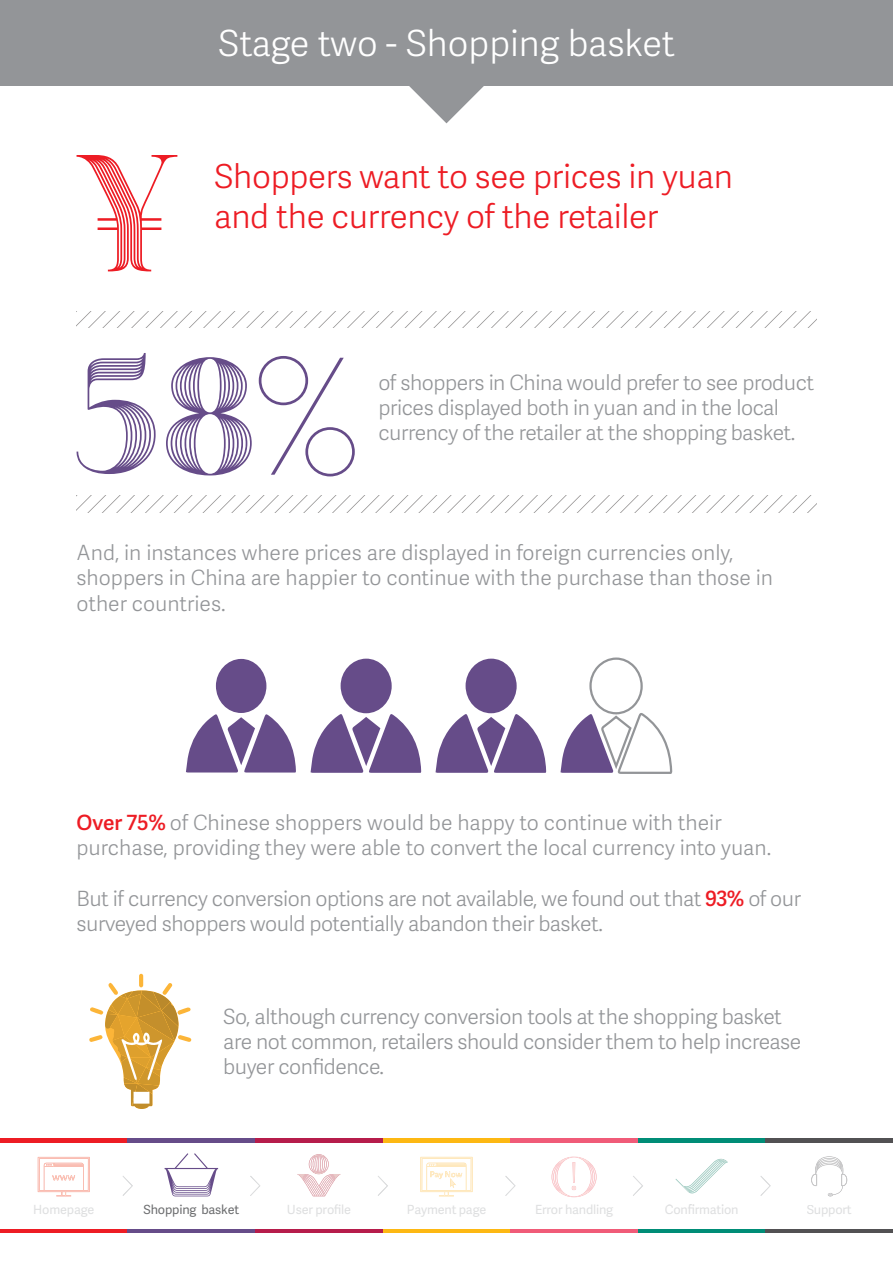
<style>
.page{position:relative;width:893px;height:1263px;background:#fff}
.page>*{position:absolute;margin:0;border:0;box-sizing:border-box;transform-origin:0 0}
.t1{font:300 36px "Adelle Sans";color:#fff}
.t2{font:300 33px/39.6px "Adelle Sans";letter-spacing:-.01em;color:#ed1c24}
.t3{font:300 21px/25.2px "Adelle Sans";letter-spacing:-.02em;color:#939598}
.t4{font:300 21px/25.2px "Adelle Sans";color:#939598}
.t5{font:12.6px "Adelle Sans";letter-spacing:-.015em;color:#dedfe0}
.t6{font:12.6px "Adelle Sans";letter-spacing:-.015em;color:#6d6e70}
.s1{font-weight:600;color:#ed1c24}
</style>
<div class="page">
<svg style="left:408px;top:85px;width:77px;height:38px"></svg>
<div style="left:0;top:0;width:893px;height:85px;background:#939598"></div>
<svg style="left:77px;top:155px;width:100px;height:116px"></svg>
<svg style="left:166px;top:357px;width:86px;height:118px"></svg>
<svg style="left:259px;top:356px;width:96px;height:120px"></svg>
<svg style="left:77px;top:353px;width:79px;height:121px"></svg>
<svg style="left:77px;top:312px;width:739px;height:16px"></svg>
<svg style="left:77px;top:496px;width:739px;height:16px"></svg>
<svg style="left:560px;top:657px;width:112px;height:117px"></svg>
<div style="left:465px;top:658px;width:52px;height:55px;background:#664c89;border-radius:50%"></div>
<svg style="left:436px;top:713px;width:110px;height:60px"></svg>
<div style="left:341px;top:658px;width:51px;height:55px;background:#664c89;border-radius:50%"></div>
<svg style="left:311px;top:713px;width:110px;height:60px"></svg>
<div style="left:216px;top:659px;width:51px;height:54px;background:#664c89;border-radius:50%"></div>
<svg style="left:186px;top:714px;width:110px;height:58px"></svg>
<svg style="left:89px;top:974px;width:102px;height:135px"></svg>
<hr style="left:0;top:1138px;width:128px;height:4px;background:#ed1c24">
<hr style="left:0;top:1229px;width:128px;height:4px;background:#ed1c24">
<hr style="left:128px;top:1138px;width:127px;height:4px;background:#664c89">
<hr style="left:128px;top:1229px;width:127px;height:4px;background:#664c89">
<svg style="left:165px;top:1153px;width:53px;height:43px"></svg>
<hr style="left:255px;top:1138px;width:128px;height:4px;background:#b61c4b">
<hr style="left:255px;top:1229px;width:128px;height:4px;background:#b61c4b">
<hr style="left:383px;top:1138px;width:127px;height:4px;background:#fdb813">
<hr style="left:383px;top:1229px;width:127px;height:4px;background:#fdb813">
<hr style="left:638px;top:1138px;width:127px;height:4px;background:#008d77">
<hr style="left:638px;top:1229px;width:127px;height:4px;background:#008d77">
<hr style="left:510px;top:1138px;width:128px;height:4px;background:#f05b78">
<hr style="left:510px;top:1229px;width:128px;height:4px;background:#f05b78">
<hr style="left:765px;top:1138px;width:128px;height:4px;background:#525153">
<hr style="left:765px;top:1229px;width:128px;height:4px;background:#525153">
<svg style="left:297px;top:1154px;width:43px;height:42px"></svg>
<svg style="left:420px;top:1157px;width:53px;height:39px"></svg>
<svg style="left:675px;top:1159px;width:53px;height:34px"></svg>
<svg style="left:551px;top:1157px;width:46px;height:40px"></svg>
<svg style="left:811px;top:1156px;width:36px;height:40px"></svg>
<svg style="left:250px;top:1176px;width:10px;height:20px"></svg>
<svg style="left:378px;top:1176px;width:10px;height:20px"></svg>
<svg style="left:505px;top:1176px;width:11px;height:20px"></svg>
<svg style="left:633px;top:1176px;width:10px;height:20px"></svg>
<svg style="left:760px;top:1176px;width:11px;height:20px"></svg>
<svg style="left:37px;top:1156px;width:96px;height:41px"></svg>
<h1 class="t1" style="left:218px;top:30px;width:458px">Stage two - Shopping basket</h1>
<h2 class="t2" style="left:214px;top:161px;width:520px">Shoppers want to see prices in yuan and the currency of the retailer</h2>
<p class="t3" style="left:378px;top:373px;width:437px">of shoppers in China would prefer to see product prices displayed both in yuan and in the local currency of the retailer at the shopping basket.</p>
<p class="t4" style="left:77px;top:543px;width:698px">And, in instances where prices are displayed in foreign currencies only, shoppers in China are happier to continue with the purchase than those in other countries.</p>
<p class="t4" style="left:77px;top:813px;width:696px"><span class="s1">Over 75%</span> of Chinese shoppers would be happy to continue with their purchase, providing they were able to convert the local currency into yuan.</p>
<p class="t3" style="left:77px;top:888px;width:726px">But if currency conversion options are not available, we found out that <span class="s1">93%</span> of our surveyed shoppers would potentially abandon their basket.</p>
<p class="t3" style="left:223px;top:1006px;width:580px">So, although currency conversion tools at the shopping basket are not common, retailers should consider them to help increase buyer confidence.</p>
<p class="t5" style="left:33px;top:1205px;width:63px">Homepage</p>
<p class="t6" style="left:144px;top:1205px;width:97px">Shopping basket</p>
<p class="t5" style="left:287px;top:1205px;width:66px">User profile</p>
<p class="t5" style="left:407px;top:1205px;width:81px">Payment page</p>
<p class="t5" style="left:535px;top:1205px;width:80px">Error handling</p>
<p class="t5" style="left:665px;top:1205px;width:75px">Confirmation</p>
<p class="t5" style="left:807px;top:1205px;width:46px">Support</p>
</div>
